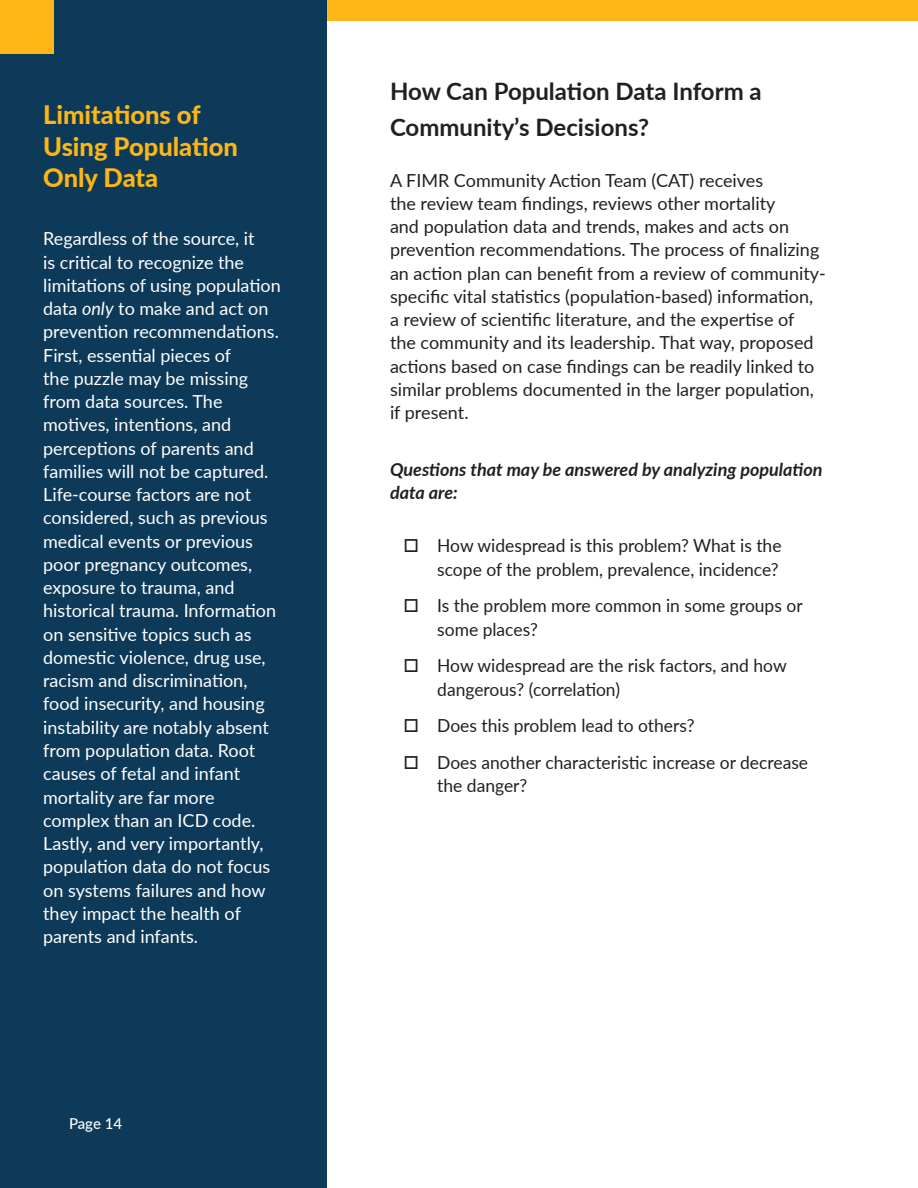
<style>
.page{position:relative;width:918px;height:1188px;background:#fff}
.page>*{position:absolute;margin:0;border:0;box-sizing:border-box;transform-origin:0 0}
.Side_Breakout_Headin{font:800 25.5px "Lato";color:#fcb615}
.Section_Heading{font:700 24px/36px "Lato";color:#231f20}
.Body_Copy_-_Standard{font:18px/23.2px "Lato";color:#231f20}
.Half_Page_Body__Left{font:18px/23.2px "Lato";color:#fff}
.Paragraph_Style_1{font:italic 700 18px/23.2px "Lato";color:#231f20}
.t1{font:500 15px "Lato";letter-spacing:-.005em;color:#fff}
.s1{font-style:italic}
</style>
<div class="page">
<div style="left:0;top:0;width:918px;height:20px;background:#fcb615"></div>
<div style="left:0;top:0;width:327px;height:1188px;background:#0d3a59"></div>
<div style="left:0;top:0;width:54px;height:54px;background:#fcb615"></div>
<p class="Side_Breakout_Headin" style="left:43px;top:96px;width:159px">Limitations of</p>
<p class="Side_Breakout_Headin" style="left:43px;top:127px;width:196px">Using Population</p>
<p class="Side_Breakout_Headin" style="left:43px;top:159px;width:117px">Only Data</p>
<p class="Half_Page_Body__Left" style="left:43px;top:226px;width:239px">Regardless of the source, it<br>is critical to recognize the limitations of using population data <span class="s1">only</span> to make and act on prevention recommendations.<br>First, essential pieces of<br>the puzzle may be missing from data sources. The motives, intentions, and perceptions of parents and families will not be captured.<br>Life-course factors are not considered, such as previous medical events or previous poor pregnancy outcomes, exposure to trauma, and historical trauma. Information on sensitive topics such as domestic violence, drug use, racism and discrimination, food insecurity, and housing instability are notably absent from population data. Root causes of fetal and infant mortality are far more complex than an ICD code.<br>Lastly, and very importantly, population data do not focus on systems failures and how they impact the health of parents and infants.</p>
<p class="t1" style="left:69px;top:1113px;width:55px">Page 14</p>
<p class="Section_Heading" style="left:390px;top:73px;width:373px">How Can Population Data Inform a<br>Community’s Decisions?</p>
<p class="Body_Copy_-_Standard" style="left:390px;top:168px;width:437px">A FIMR Community Action Team (CAT) receives<br>the review team findings, reviews other mortality<br>and population data and trends, makes and acts on prevention recommendations. The process of finalizing an action plan can benefit from a review of community&shy;specific vital statistics (population-based) information, a review of scientific literature, and the expertise of<br>the community and its leadership. That way, proposed actions based on case findings can be readily linked to similar problems documented in the larger population, if present.</p>
<p class="Paragraph_Style_1" style="left:390px;top:457px;width:434px">Questions that may be answered by analyzing population data are:</p>
<p class="Body_Copy_-_Standard" style="left:437px;top:533px;width:346px">How widespread is this problem? What is the scope of the problem, prevalence, incidence?</p>
<p class="Body_Copy_-_Standard" style="left:437px;top:593px;width:367px">Is the problem more common in some groups or some places?</p>
<p class="Body_Copy_-_Standard" style="left:437px;top:653px;width:351px">How widespread are the risk factors, and how dangerous? (correlation)</p>
<p class="Body_Copy_-_Standard" style="left:437px;top:713px;width:259px">Does this problem lead to others?</p>
<p class="Body_Copy_-_Standard" style="left:437px;top:750px;width:372px">Does another characteristic increase or decrease the danger?</p>
</div>
